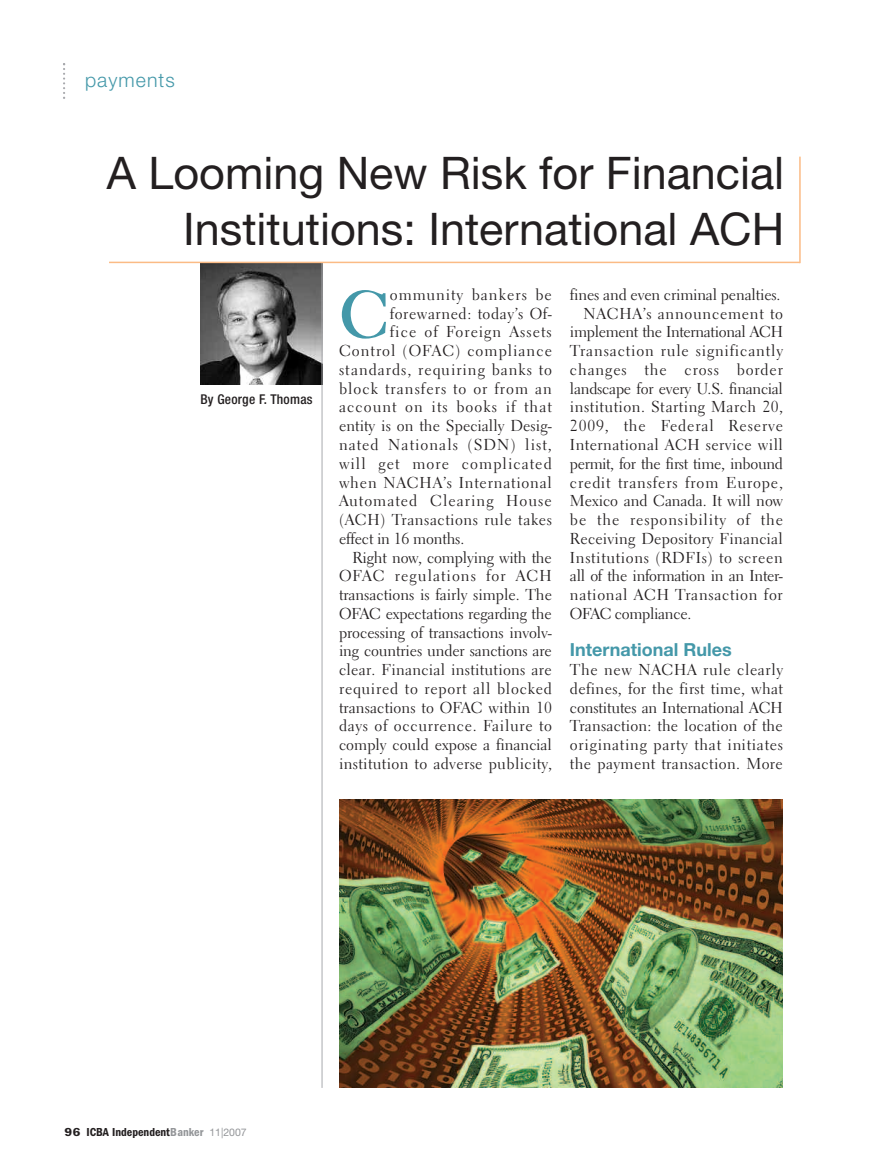
<style>
.page{position:relative;width:891px;height:1175px;background:#fff}
.page>*{position:absolute;margin:0;border:0;box-sizing:border-box;transform-origin:0 0}
.t1{font:700 66px "Electra LH";color:#4498a9}
.t2{font:45px/56.2px "Helvetica Neue";color:#231f20;text-align:right}
.t3{font:300 19.5px "Helvetica Neue";letter-spacing:.055em;color:#4498a9}
.t4{font:700 18px "Helvetica Neue";color:#4498a9}
.t5{font:15.75px/18.8px "Electra LH";letter-spacing:.03em;color:#231f20;text-align:justify}
.t6{font:15.75px "Electra LH";letter-spacing:.065em;color:#231f20}
.t7{font:15.75px "Electra LH";letter-spacing:-.01em;color:#231f20}
.t8{font:15.75px "Electra LH";letter-spacing:.055em;color:#231f20}
.t9{font:15.75px "Electra LH";letter-spacing:-.02em;color:#231f20}
.t10{font:15.75px "Electra LH";color:#231f20}
.t11{font:15.75px "Electra LH";letter-spacing:-.005em;color:#231f20}
.t12{font:15.75px "Electra LH";letter-spacing:.005em;color:#231f20}
.t13{font:15.75px "Electra LH";letter-spacing:.05em;color:#231f20}
.t14{font:15.75px "Electra LH";letter-spacing:-.015em;color:#231f20}
.t15{font:15.75px "Electra LH";letter-spacing:.06em;color:#231f20}
.t16{font:500 condensed 13.5px "Helvetica Neue";letter-spacing:.02em;color:#231f20}
.t17{font:600 condensed 12px "Franklin Gothic";color:#231f20;scale:1.3 1}
.s1{color:#939598}
.s2{font-family:"Helvetica Neue";font-weight:400;font-stretch:normal;font-size:10.5px;color:#939598}
</style>
<div class="page">
<img style="left:201px;top:263px;width:121px;height:121px">
<hr style="left:799px;top:157px;width:2px;height:106px;background:#fbbb85">
<hr style="left:322px;top:262px;width:1px;height:825px;background:#a8a9ad">
<hr style="left:109px;top:262px;width:691px;height:1px;background:#fbbb85">
<svg style="left:63px;top:63px;width:2px;height:36px"></svg>
<img style="left:339px;top:799px;width:444px;height:288px">
<p class="t3" style="left:85px;top:73px;width:91px">payments</p>
<h2 class="t2" style="left:107px;top:149px;width:679px">A Looming New Risk for Financial<br>Institutions: International ACH</h2>
<p class="t16" style="left:200px;top:394px;width:114px">By George F. Thomas</p>
<h1 class="t1" style="left:339px;top:288px;width:53px">C</h1>
<p class="t6" style="left:390px;top:288px;width:164px">ommunity bankers be</p>
<p class="t5" style="left:390px;top:305px;width:164px">forewarned: today’s Of-</p>
<p class="t6" style="left:390px;top:326px;width:164px">fice of Foreign Assets</p>
<p class="t6" style="left:339px;top:344px;width:214px">Control (OFAC) compliance</p>
<p class="t15" style="left:339px;top:363px;width:215px">standards, requiring banks to</p>
<p class="t6" style="left:339px;top:382px;width:214px">block transfers to or from an</p>
<p class="t6" style="left:339px;top:401px;width:214px">account on its books if that</p>
<p class="t12" style="left:339px;top:419px;width:214px">entity is on the Specially Desig-</p>
<p class="t6" style="left:339px;top:438px;width:214px">nated Nationals (SDN) list,</p>
<p class="t6" style="left:339px;top:457px;width:214px">will get more complicated</p>
<p class="t13" style="left:339px;top:476px;width:215px">when NACHA’s International</p>
<p class="t6" style="left:339px;top:494px;width:214px">Automated Clearing House</p>
<p class="t5" style="left:339px;top:512px;width:215px">(ACH) Transactions rule takes</p>
<p class="t7" style="left:339px;top:532px;width:127px">effect in 16 months.</p>
<p class="t7" style="left:352px;top:551px;width:201px">Right now, complying with the</p>
<p class="t6" style="left:339px;top:569px;width:214px">OFAC regulations for ACH</p>
<p class="t10" style="left:339px;top:588px;width:214px">transactions is fairly simple. The</p>
<p class="t7" style="left:339px;top:607px;width:214px">OFAC expectations regarding the</p>
<p class="t11" style="left:339px;top:626px;width:215px">processing of transactions involv-</p>
<p class="t7" style="left:339px;top:644px;width:214px">ing countries under sanctions are</p>
<p class="t5" style="left:339px;top:662px;width:214px">clear. Financial institutions are</p>
<p class="t13" style="left:339px;top:682px;width:215px">required to report all blocked</p>
<p class="t12" style="left:339px;top:701px;width:215px">transactions to OFAC within 10</p>
<p class="t5" style="left:339px;top:718px;width:215px">days of occurrence. Failure to</p>
<p class="t10" style="left:339px;top:738px;width:215px">comply could expose a financial</p>
<p class="t5" style="left:339px;top:755px;width:214px">institution to adverse publicity,</p>
<p class="t7" style="left:570px;top:288px;width:212px">fines and even criminal penalties.</p>
<p class="t5" style="left:583px;top:305px;width:201px">NACHA’s announcement to</p>
<p class="t9" style="left:570px;top:326px;width:215px">implement the International ACH</p>
<p class="t8" style="left:570px;top:344px;width:215px">Transaction rule significantly</p>
<p class="t8" style="left:570px;top:363px;width:215px">changes the cross border</p>
<p class="t14" style="left:570px;top:382px;width:215px">landscape for every U.S. financial</p>
<p class="t5" style="left:570px;top:399px;width:215px">institution. Starting March 20,</p>
<p class="t8" style="left:570px;top:419px;width:215px">2009, the Federal Reserve</p>
<p class="t5" style="left:570px;top:437px;width:215px">International ACH service will</p>
<p class="t9" style="left:570px;top:457px;width:215px">permit, for the first time, inbound</p>
<p class="t8" style="left:570px;top:476px;width:215px">credit transfers from Europe,</p>
<p class="t11" style="left:570px;top:494px;width:215px">Mexico and Canada. It will now</p>
<p class="t8" style="left:570px;top:513px;width:215px">be the responsibility of the</p>
<p class="t5" style="left:570px;top:530px;width:214px">Receiving Depository Financial</p>
<p class="t5" style="left:570px;top:549px;width:214px">Institutions (RDFIs) to screen</p>
<p class="t9" style="left:570px;top:569px;width:215px">all of the information in an Inter-</p>
<p class="t5" style="left:570px;top:587px;width:214px">national ACH Transaction for</p>
<p class="t9" style="left:570px;top:607px;width:123px">OFAC compliance.</p>
<p class="t4" style="left:570px;top:643px;width:163px">International Rules</p>
<p class="t5" style="left:570px;top:662px;width:215px">The new NACHA rule clearly defines, for the first time, what constitutes an International ACH Transaction: the location of the originating party that initiates the payment transaction. More</p>
<p class="t17" style="left:65px;top:1127px;width:142px">96 ICBA Independent<span class="s1">Banker</span> <span class="s2">11|2007</span></p>
</div>
